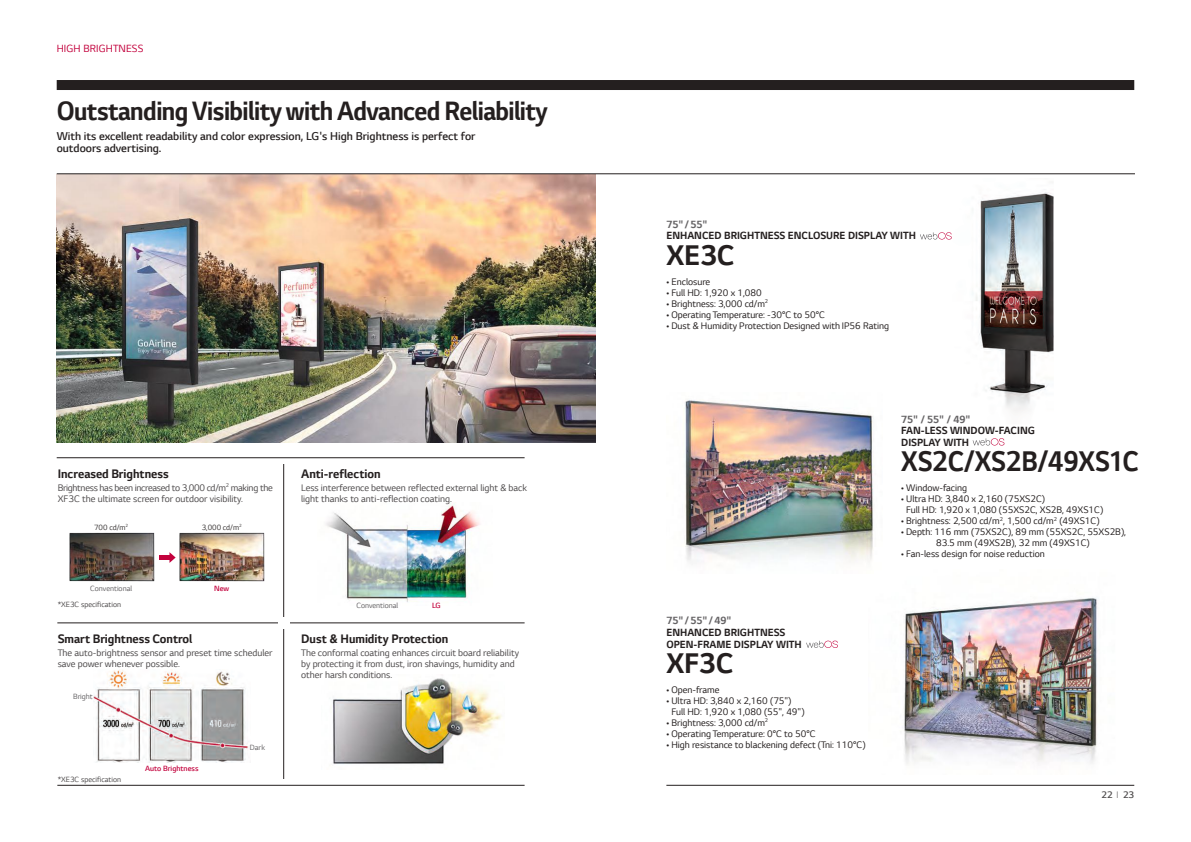
<style>
.page{position:relative;width:1191px;height:842px;background:#fff}
.page>*{position:absolute;margin:0;border:0;box-sizing:border-box;transform-origin:0 0}
.t1{font:700 30px "LG Smart";color:#241f1f;scale:.9 1}
.t2{font:700 30px "LG Smart";color:#241f1f}
.t3{font:700 28px "LG Smart";letter-spacing:-.02em;color:#241f1f;scale:.93 1}
.t4{font:700 13px "LG Smart";color:#241f1f}
.t5{font:300 12px/12px "LG Smart";color:#241f1f}
.t6{font:700 11px/12px "LG Smart";color:#241f1f}
.t7{font:700 11px "LG Smart";color:#656365}
.t8{font:11px "LG Smart";color:#c3023d}
.t9{font:10px/11px "LG Smart";color:#241f1f}
.t10{font:10px/11px "LG Smart";color:#4e4b4c}
.t11{font:10px/11px "LG Smart";letter-spacing:-.03em;color:#4e4b4c}
.t12{font:300 10px "LG Smart";color:#4e4b4c}
.t13{font:8px "LG Smart";color:#4e4b4c}
.t14{font:8px "LG Smart";color:#656365}
.t15{font:300 8px "LG Smart";color:#c3023d}
.t16{font:8px "LG Smart";color:#393535}
.s1{font-style:inherit}
</style>
<div class="page">
<img style="left:904px;top:598px;width:193px;height:166px">
<img style="left:685px;top:400px;width:189px;height:162px">
<img style="left:333px;top:678px;width:169px;height:86px">
<img style="left:326px;top:503px;width:154px;height:99px">
<img style="left:57px;top:174px;width:538px;height:268px">
<hr style="left:57px;top:173px;width:1078px;height:1px;background:#241f1f">
<div style="left:57px;top:80px;width:1077px;height:10px;background:#241f1f"></div>
<hr style="left:283px;top:458px;width:1px;height:163px;background:#241f1f">
<hr style="left:666px;top:785px;width:468px;height:1px;background:#241f1f">
<hr style="left:283px;top:623px;width:1px;height:163px;background:#241f1f">
<div style="left:278px;top:452px;width:11px;height:11px;background:#fff"></div>
<hr style="left:57px;top:458px;width:467px;height:1px;background:#241f1f">
<hr style="left:57px;top:623px;width:467px;height:1px;background:#241f1f">
<img style="left:69px;top:532px;width:196px;height:50px">
<svg style="left:169px;top:552px;width:7px;height:11px"></svg>
<div style="left:159px;top:555px;width:12px;height:5px;background:#c3023d"></div>
<div style="left:278px;top:617px;width:11px;height:12px;background:#fff"></div>
<div style="left:278px;top:780px;width:11px;height:11px;background:#fff"></div>
<hr style="left:57px;top:785px;width:467px;height:1px;background:#241f1f">
<img style="left:951px;top:192px;width:103px;height:221px">
<img style="left:94px;top:669px;width:155px;height:94px">
<svg style="left:972px;top:438px;width:32px;height:7px"></svg>
<svg style="left:920px;top:232px;width:31px;height:8px"></svg>
<svg style="left:806px;top:641px;width:32px;height:7px"></svg>
<p class="t8" style="left:57px;top:42px;width:14px">High</p>
<p class="t8" style="left:83px;top:42px;width:14px">Brightness</p>
<h2 class="t3" style="left:57px;top:94px;width:529px">OUTSTANDING VISIBILITY WITH ADVANCED RELIABILITY</h2>
<p class="t5" style="left:57px;top:130px;width:420px">With its excellent readability and color expression, LG's High Brightness is perfect for outdoors advertising.</p>
<h3 class="t4" style="left:58px;top:466px;width:112px">INCREASED BRIGHTNESS</h3>
<p class="t11" style="left:58px;top:482px;width:217px">Brightness has been increased to 3,000 cd/m<sup>2</sup> making the<br>XF3C the ultimate screen for outdoor visibility.</p>
<p class="t16" style="left:94px;top:522px;width:36px">700 cd/m<sup>2</sup></p>
<p class="t16" style="left:202px;top:522px;width:42px">3,000 cd/m<sup>2</sup></p>
<p class="t14" style="left:90px;top:584px;width:43px">Conventional</p>
<p class="t15" style="left:214px;top:584px;width:17px">New</p>
<p class="t13" style="left:58px;top:600px;width:65px">*XE3C specification</p>
<h3 class="t4" style="left:58px;top:631px;width:136px">SMART BRIGHTNESS CONTROL</h3>
<p class="t10" style="left:58px;top:647px;width:216px">The auto-brightness sensor and preset time scheduler save power whenever possible.</p>
<p class="t14" style="left:73px;top:692px;width:21px">Bright</p>
<p class="t13" style="left:58px;top:774px;width:65px">*XE3C specification</p>
<p class="t15" style="left:145px;top:764px;width:55px">Auto Brightness</p>
<p class="t14" style="left:250px;top:742px;width:17px">Dark</p>
<h3 class="t4" style="left:301px;top:466px;width:81px">ANTI-REFLECTION</h3>
<p class="t10" style="left:301px;top:482px;width:227px">Less interference between reflected external light &amp; back light thanks to anti-reflection coating.</p>
<p class="t14" style="left:356px;top:601px;width:43px">Conventional</p>
<p class="t15" style="left:432px;top:601px;width:10px">LG</p>
<h3 class="t4" style="left:301px;top:631px;width:149px">DUST &amp; HUMIDITY PROTECTION</h3>
<p class="t10" style="left:301px;top:647px;width:219px">The conformal coating enhances circuit board reliability by protecting it from dust, iron shavings, humidity and other harsh conditions.</p>
<p class="t7" style="left:666px;top:218px;width:42px">75" / 55"</p>
<p class="t6" style="left:666px;top:230px;width:108px">ENHANCED BRIGHTNESS</p>
<p class="t6" style="left:788px;top:230px;width:28px">ENCLOSU</p>
<p class="t6" style="left:833px;top:230px;width:84px">RE DISPLAY WITH</p>
<h1 class="t2" style="left:666px;top:237px;width:68px">XE3C</h1>
<p class="t9" style="left:666px;top:276px;width:45px">• Enclosure</p>
<p class="t9" style="left:666px;top:287px;width:97px">• Full HD: 1,920 x 1,080</p>
<p class="t9" style="left:666px;top:298px;width:103px">• Brightness: 3,000 cd/m<sup>2</sup></p>
<p class="t9" style="left:666px;top:309px;width:160px">• Operating Temperature: -30°C to 50°C</p>
<p class="t9" style="left:666px;top:320px;width:224px">• Dust &amp; Humidity Protection Designed with IP56 Rating</p>
<p class="t7" style="left:666px;top:614px;width:66px">75" / 55" / 49"</p>
<p class="t6" style="left:666px;top:626px;width:137px">ENHANCED BRIGHTNESS<br>OPEN-FRAME DISPLAY WITH</p>
<h1 class="t2" style="left:666px;top:645px;width:66px">XF3C</h1>
<p class="t9" style="left:666px;top:684px;width:55px">• Open-frame</p>
<p class="t9" style="left:671px;top:695px;width:135px;text-indent:-5px">• Ultra HD: 3,840 x 2,160 (75")<br>Full HD: 1,920 x 1,080 (55", 49")</p>
<p class="t9" style="left:666px;top:717px;width:103px">• Brightness: 3,000 cd/m<sup>2</sup></p>
<p class="t9" style="left:666px;top:728px;width:151px">• Operating Temperature: 0°C to 50°C</p>
<p class="t9" style="left:666px;top:739px;width:201px">• High resistance to blackening defect (Tni: 110°C)</p>
<p class="t7" style="left:901px;top:412px;width:71px">75" / 55" / 49"</p>
<p class="t6" style="left:901px;top:424px;width:31px">FAN-LESS</p>
<p class="t6" style="left:901px;top:424px;width:135px;text-indent:49px">WINDOW-FACING<br>DISPLAY WITH</p>
<h1 class="t1" style="left:901px;top:443px;width:264px">XS2C/XS2B/49XS1C</h1>
<p class="t9" style="left:901px;top:482px;width:68px">• Window-facing</p>
<p class="t9" style="left:906px;top:493px;width:198px;text-indent:-5px">• Ultra HD: 3,840 x 2,160 (75XS2C)<br>Full HD: 1,920 x 1,080 (55XS2C, XS2B, 49XS1C)</p>
<p class="t9" style="left:901px;top:515px;width:200px">• Brightness: 2,500 cd/m<sup>2</sup>, 1,500 cd/m<sup>2</sup> (49XS1C)</p>
<p class="t9" style="left:901px;top:526px;width:226px;text-align:center">• Depth: 116 mm (75XS2C), 89 mm (55XS2C, 55XS2B),<br>83.5 mm (49XS2B), 32 mm (49XS1C)</p>
<p class="t9" style="left:901px;top:548px;width:145px">• Fan-less design for noise reduction</p>
<p class="t12" style="left:1101px;top:788px;width:34px">22 <span class="s1">i</span> 23</p>
</div>
